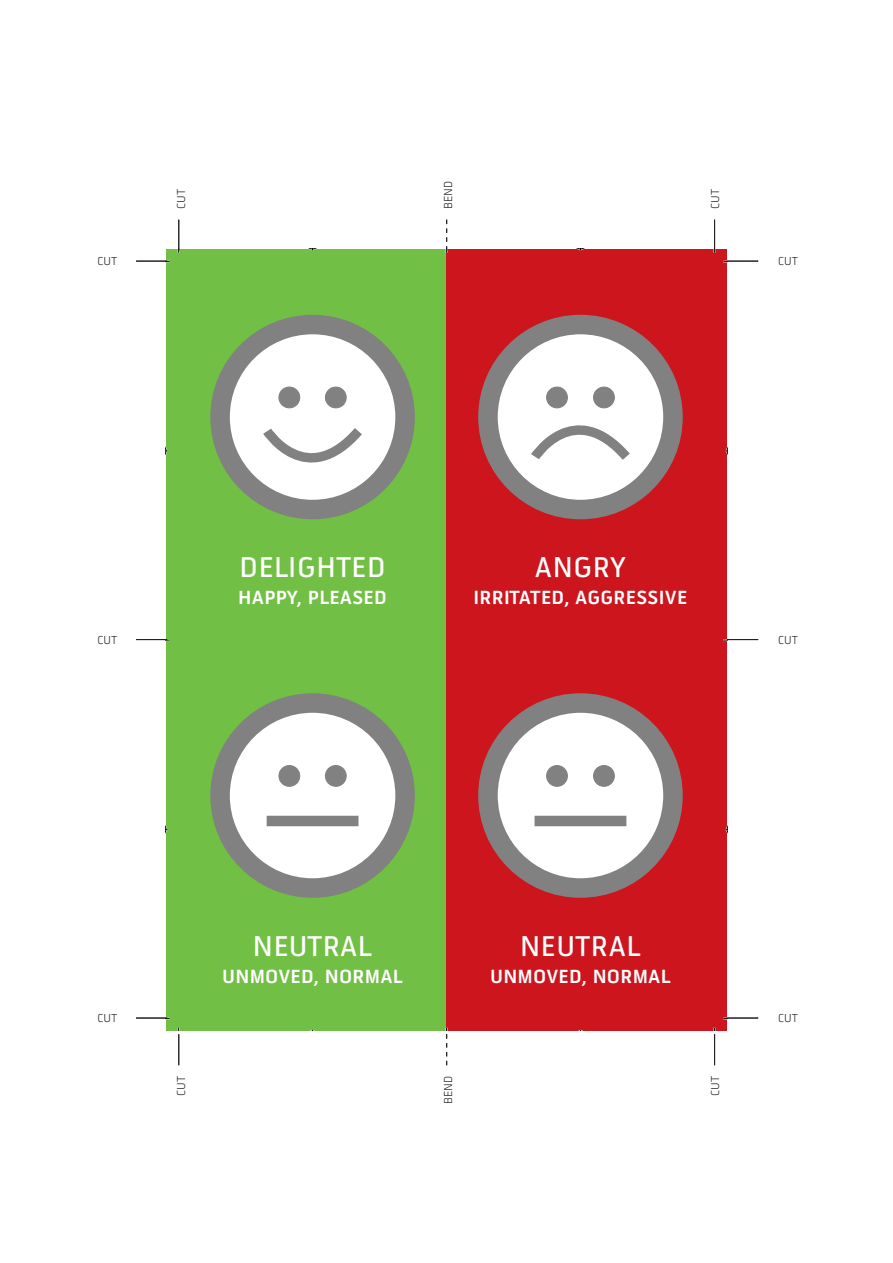
<style>
.page{position:relative;width:893px;height:1263px;background:#fff}
.page>*{position:absolute;margin:0;border:0;box-sizing:border-box;transform-origin:0 0}
.t1{font:500 27px "Telenor";letter-spacing:.05em;color:#fff}
.t2{font:500 27px "Telenor";letter-spacing:.03em;color:#fff}
.t3{font:700 18px "Telenor";letter-spacing:.05em;color:#fff}
.t4{font:300 12px "Klavika";color:#231f20}
</style>
<div class="page">
<div style="left:166px;top:249px;width:280px;height:391px;background:#71bf44"></div>
<svg style="left:221px;top:323px;width:182px;height:182px"></svg>
<div style="left:210px;top:315px;width:205px;height:204px;border:20px solid #808180;border-radius:50%"></div>
<div style="left:325px;top:387px;width:21px;height:21px;background:#808180;border-radius:50%"></div>
<div style="left:325px;top:387px;width:22px;height:21px;border:1px solid #808180;border-radius:50%"></div>
<div style="left:279px;top:387px;width:21px;height:21px;background:#808180;border-radius:50%"></div>
<div style="left:278px;top:387px;width:22px;height:21px;border:1px solid #808180;border-radius:50%"></div>
<svg style="left:258px;top:418px;width:114px;height:73px"></svg>
<svg style="left:304px;top:249px;width:17px;height:1px"></svg>
<svg style="left:166px;top:442px;width:1px;height:17px"></svg>
<div style="left:166px;top:640px;width:280px;height:391px;background:#71bf44"></div>
<div style="left:221px;top:701px;width:182px;height:182px;background:#fff;border-radius:50%"></div>
<div style="left:210px;top:693px;width:205px;height:205px;border:20px solid #808180;border-radius:50%"></div>
<div style="left:325px;top:765px;width:21px;height:21px;background:#808180;border-radius:50%"></div>
<div style="left:325px;top:765px;width:22px;height:22px;border:1px solid #808180;border-radius:50%"></div>
<div style="left:279px;top:765px;width:21px;height:21px;background:#808180;border-radius:50%"></div>
<div style="left:278px;top:765px;width:22px;height:22px;border:1px solid #808180;border-radius:50%"></div>
<div style="left:267px;top:816px;width:91px;height:10px;background:#808180"></div>
<svg style="left:304px;top:1030px;width:17px;height:1px"></svg>
<svg style="left:166px;top:821px;width:1px;height:17px"></svg>
<div style="left:446px;top:249px;width:281px;height:391px;background:#cd151d"></div>
<svg style="left:489px;top:323px;width:182px;height:182px;background:#eaeaea"></svg>
<div style="left:478px;top:315px;width:205px;height:204px;border:20px solid #808180;border-radius:50%"></div>
<div style="left:594px;top:387px;width:20px;height:21px;background:#808180;border-radius:50%"></div>
<div style="left:593px;top:387px;width:22px;height:21px;border:1px solid #808180;border-radius:50%"></div>
<div style="left:547px;top:387px;width:20px;height:21px;background:#808180;border-radius:50%"></div>
<div style="left:546px;top:387px;width:22px;height:21px;border:1px solid #808180;border-radius:50%"></div>
<svg style="left:526px;top:397px;width:114px;height:73px;background:#e9e9e9"></svg>
<svg style="left:726px;top:446px;width:2px;height:9px"></svg>
<div style="left:446px;top:640px;width:281px;height:391px;background:#cd151d"></div>
<div style="left:489px;top:701px;width:182px;height:182px;background:#fff;border-radius:50%"></div>
<div style="left:478px;top:693px;width:205px;height:205px;border:20px solid #808180;border-radius:50%"></div>
<div style="left:594px;top:765px;width:20px;height:21px;background:#808180;border-radius:50%"></div>
<div style="left:593px;top:765px;width:22px;height:22px;border:1px solid #808180;border-radius:50%"></div>
<div style="left:547px;top:765px;width:20px;height:21px;background:#808180;border-radius:50%"></div>
<div style="left:546px;top:765px;width:22px;height:22px;border:1px solid #808180;border-radius:50%"></div>
<div style="left:535px;top:816px;width:91px;height:10px;background:#808180"></div>
<svg style="left:723px;top:639px;width:10px;height:2px"></svg>
<svg style="left:726px;top:825px;width:2px;height:9px"></svg>
<hr style="left:136px;top:261px;width:31px;height:1px;background:#231f20">
<hr style="left:136px;top:639px;width:31px;height:1px;background:#231f20">
<hr style="left:136px;top:1018px;width:31px;height:1px;background:#231f20">
<hr style="left:727px;top:261px;width:31px;height:1px;background:#231f20">
<hr style="left:727px;top:639px;width:31px;height:1px;background:#231f20">
<hr style="left:727px;top:1018px;width:31px;height:1px;background:#231f20">
<hr style="left:179px;top:220px;width:1px;height:31px;background:#231f20">
<hr style="left:179px;top:1034px;width:1px;height:31px;background:#231f20">
<svg style="left:446px;top:220px;width:1px;height:33px"></svg>
<svg style="left:446px;top:1027px;width:1px;height:38px"></svg>
<hr style="left:714px;top:220px;width:1px;height:31px;background:#231f20">
<hr style="left:714px;top:1034px;width:1px;height:31px;background:#231f20">
<p class="t4" style="left:97px;top:255px;width:21px">CUT</p>
<p class="t4" style="left:175px;top:209px;width:21px;rotate:-90deg">CUT</p>
<p class="t4" style="left:442px;top:209px;width:29px;rotate:-90deg">BEND</p>
<p class="t4" style="left:709px;top:209px;width:21px;rotate:-90deg">CUT</p>
<p class="t4" style="left:778px;top:255px;width:21px">CUT</p>
<p class="t4" style="left:97px;top:633px;width:21px">CUT</p>
<p class="t1" style="left:240px;top:551px;width:147px">DELIGHTED</p>
<p class="t3" style="left:239px;top:587px;width:150px">HAPPY, PLEASED</p>
<p class="t1" style="left:535px;top:551px;width:92px">ANGRY</p>
<p class="t3" style="left:474px;top:587px;width:215px">IRRITATED, AGGRESSIVE</p>
<p class="t4" style="left:778px;top:633px;width:21px">CUT</p>
<p class="t4" style="left:97px;top:1012px;width:21px">CUT</p>
<p class="t4" style="left:175px;top:1096px;width:21px;rotate:-90deg">CUT</p>
<p class="t2" style="left:253px;top:929px;width:120px">NEUTRAL</p>
<p class="t3" style="left:222px;top:965px;width:182px">UNMOVED, NORMAL</p>
<p class="t4" style="left:442px;top:1104px;width:29px;rotate:-90deg">BEND</p>
<p class="t1" style="left:520px;top:929px;width:122px">NEUTRAL</p>
<p class="t3" style="left:490px;top:965px;width:182px">UNMOVED, NORMAL</p>
<p class="t4" style="left:709px;top:1096px;width:21px;rotate:-90deg">CUT</p>
<p class="t4" style="left:778px;top:1012px;width:21px">CUT</p>
</div>
